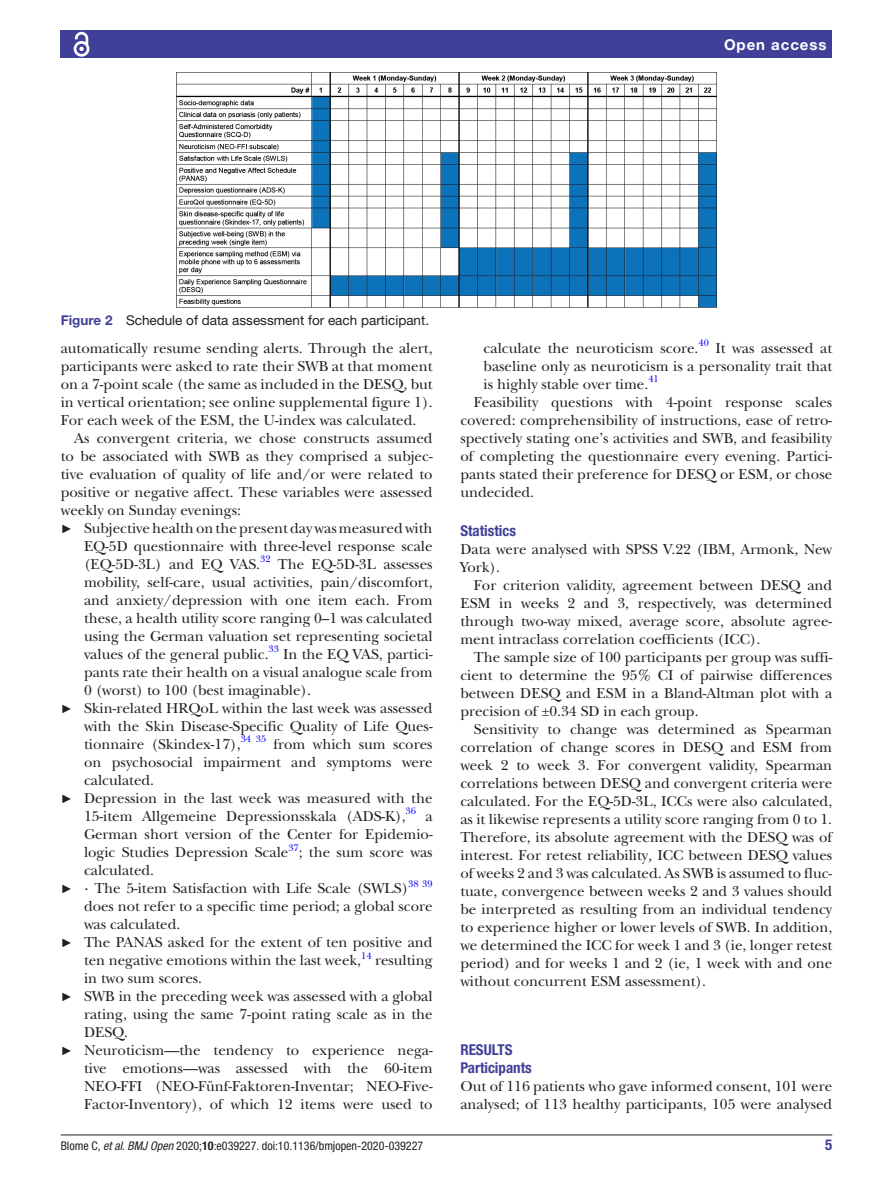
<style>
.page{position:relative;width:893px;height:1191px;background:#fff}
.page>*{position:absolute;margin:0;border:0;box-sizing:border-box;transform-origin:0 0}
.t1{font:15px/18px "New Baskerville";color:#231f20;text-align:justify}
.t2{font:700 condensed 15px/18px "Helvetica Neue LT Std";color:#414099}
.t3{font:700 15px "Helvetica Neue LT Std";letter-spacing:.065em;color:#fff}
.t4{font:13.5px "Helvetica Neue LT Std";color:#231f20}
.t5{font:condensed 12px "Helvetica Neue LT Std";color:#231f20}
.t6{font:9.9px "New Baskerville";color:#00f}
.s1{font-weight:700;color:#414099}
.s2{font-family:"Arial";font-size:12px}
.s3{font-style:italic}
.s4{font-weight:700}
</style>
<div class="page">
<hr style="left:61px;top:1134px;width:771px;height:1px;background:#231f20">
<div style="left:61px;top:31px;width:771px;height:27px;background:#414099"></div>
<svg style="left:73px;top:31px;width:17px;height:26px"></svg>
<img style="left:176px;top:73px;width:540px;height:234px">
<p class="t3" style="left:724px;top:35px;width:104px">Open access</p>
<p class="t4" style="left:61px;top:312px;width:370px"><span class="s1">Figure 2</span> Schedule of data assessment for each participant.</p>
<p class="t1" style="left:61px;top:339px;width:373px">automatically resume sending alerts. Through the alert, participants were asked to rate their SWB at that moment on a 7-point scale (the same as included in the DESQ, but in vertical orientation; see online supplemental figure 1).<br>For each week of the ESM, the U-index was calculated.</p>
<p class="t1" style="left:74px;top:429px;width:360px">As convergent criteria, we chose constructs assumed</p>
<p class="t1" style="left:61px;top:447px;width:373px">to be associated with SWB as they comprised a subjec-</p>
<p class="t1" style="left:61px;top:465px;width:373px">tive evaluation of quality of life and/or were related to</p>
<p class="t1" style="left:61px;top:483px;width:373px">positive or negative affect. These variables were assessed</p>
<p class="t1" style="left:61px;top:501px;width:182px">weekly on Sunday evenings:</p>
<p class="t1" style="left:61px;top:519px;width:373px"><span class="s2">►</span> Subjective health on the present day was measured with</p>
<p class="t1" style="left:84px;top:537px;width:350px">EQ-5D questionnaire with three-level response scale</p>
<p class="t1" style="left:84px;top:555px;width:178px">(EQ-5D-3L) and EQ VAS.</p>
<p class="t6" style="left:260px;top:553px;width:12px">32</p>
<p class="t1" style="left:84px;top:555px;width:350px;text-indent:194px">The EQ-5D-3L assesses mobility, self-care, usual activities, pain/discomfort, and anxiety/depression with one item each. From these, a health utility score ranging 0–1 was calculated using the German valuation set representing societal values of the general public.</p>
<p class="t6" style="left:269px;top:643px;width:12px">33</p>
<p class="t1" style="left:283px;top:645px;width:151px">In the EQ VAS, partici-</p>
<p class="t1" style="left:84px;top:663px;width:350px">pants rate their health on a visual analogue scale from</p>
<p class="t1" style="left:84px;top:681px;width:229px">0 (worst) to 100 (best imaginable).</p>
<p class="t1" style="left:61px;top:699px;width:373px"><span class="s2">►</span> Skin-related HRQoL within the last week was assessed</p>
<p class="t1" style="left:84px;top:717px;width:350px">with the Skin Disease-Specific Quality of Life Ques-</p>
<p class="t1" style="left:84px;top:735px;width:158px">tionnaire (Skindex-17),</p>
<p class="t6" style="left:241px;top:733px;width:27px">34 35</p>
<p class="t1" style="left:273px;top:735px;width:161px">from which sum scores</p>
<p class="t1" style="left:84px;top:753px;width:350px">on psychosocial impairment and symptoms were</p>
<p class="t1" style="left:84px;top:771px;width:72px">calculated.</p>
<p class="t1" style="left:61px;top:789px;width:373px"><span class="s2">►</span> Depression in the last week was measured with the</p>
<p class="t1" style="left:84px;top:807px;width:323px">15-item Allgemeine Depressionsskala (ADS-K),</p>
<p class="t6" style="left:406px;top:805px;width:12px">36</p>
<p class="t1" style="left:84px;top:807px;width:350px;text-indent:341px">a German short version of the Center for Epidemio&shy;logic Studies Depression Scale</p>
<p class="t6" style="left:288px;top:841px;width:12px">37</p>
<p class="t1" style="left:299px;top:843px;width:135px">; the sum score was</p>
<p class="t1" style="left:61px;top:861px;width:349px;text-indent:23px">calculated.<br><span class="s2">►</span> · The 5-item Satisfaction with Life Scale (SWLS)</p>
<p class="t6" style="left:408px;top:877px;width:26px">38 39</p>
<p class="t1" style="left:84px;top:897px;width:350px">does not refer to a specific time period; a global score</p>
<p class="t1" style="left:84px;top:915px;width:98px">was calculated.</p>
<p class="t1" style="left:61px;top:933px;width:373px"><span class="s2">►</span> The PANAS asked for the extent of ten positive and</p>
<p class="t1" style="left:84px;top:951px;width:279px">ten negative emotions within the last week,</p>
<p class="t6" style="left:361px;top:949px;width:12px">14</p>
<p class="t1" style="left:375px;top:951px;width:59px">resulting</p>
<p class="t1" style="left:84px;top:969px;width:120px">in two sum scores.</p>
<p class="t1" style="left:61px;top:987px;width:373px"><span class="s2">►</span> SWB in the preceding week was assessed with a global</p>
<p class="t1" style="left:84px;top:1005px;width:350px">rating, using the same 7-point rating scale as in the</p>
<p class="t1" style="left:84px;top:1023px;width:46px">DESQ.</p>
<p class="t1" style="left:61px;top:1041px;width:373px"><span class="s2">►</span> Neuroticism—the tendency to experience nega-</p>
<p class="t1" style="left:84px;top:1059px;width:350px">tive emotions—was assessed with the 60-item</p>
<p class="t1" style="left:84px;top:1077px;width:350px">NEO-FFI (NEO-Fünf-Faktoren-Inventar; NEO-Five-</p>
<p class="t1" style="left:84px;top:1095px;width:350px">Factor-Inventory), of which 12 items were used to</p>
<p class="t1" style="left:484px;top:339px;width:350px">calculate the neuroticism score.<sup>40</sup> It was assessed at baseline only as neuroticism is a personality trait that is highly stable over time.</p>
<p class="t6" style="left:648px;top:373px;width:12px">41</p>
<p class="t1" style="left:460px;top:393px;width:373px;text-indent:14px">Feasibility questions with 4-point response scales covered: comprehensibility of instructions, ease of retro&shy;spectively stating one’s activities and SWB, and feasibility of completing the questionnaire every evening. Partici&shy;pants stated their preference for DESQ or ESM, or chose undecided.</p>
<p class="t2" style="left:460px;top:521px;width:57px">Statistics</p>
<p class="t1" style="left:460px;top:540px;width:373px">Data were analysed with SPSS V.22 (IBM, Armonk, New<br>York).</p>
<p class="t1" style="left:460px;top:576px;width:373px;text-indent:14px">For criterion validity, agreement between DESQ and ESM in weeks 2 and 3, respectively, was determined through two-way mixed, average score, absolute agree&shy;ment intraclass correlation coefficients (ICC).</p>
<p class="t1" style="left:460px;top:648px;width:373px;text-indent:14px">The sample size of 100 participants per group was suffi&shy;cient to determine the 95% CI of pairwise differences between DESQ and ESM in a Bland-Altman plot with a precision of ±0.34 SD in each group.</p>
<p class="t1" style="left:460px;top:720px;width:373px;text-indent:14px">Sensitivity to change was determined as Spearman correlation of change scores in DESQ and ESM from week 2 to week 3. For convergent validity, Spearman correlations between DESQ and convergent criteria were calculated. For the EQ-5D-3L, ICCs were also calculated, as it likewise represents a utility score ranging from 0 to 1.<br>Therefore, its absolute agreement with the DESQ was of interest. For retest reliability<span class="s3">,</span> ICC between DESQ values of weeks 2 and 3 was calculated. As SWB is assumed to fluc&shy;tuate, convergence between weeks 2 and 3 values should be interpreted as resulting from an individual tendency to experience higher or lower levels of SWB. In addition, we determined the ICC for week 1 and 3 (ie, longer retest period) and for weeks 1 and 2 (ie, 1 week with and one without concurrent ESM assessment).</p>
<p class="t2" style="left:460px;top:1040px;width:73px">RESULTS<br>Participants</p>
<p class="t1" style="left:460px;top:1077px;width:373px">Out of 116 patients who gave informed consent, 101 were analysed; of 113 healthy participants, 105 were analysed</p>
<p class="t5" style="left:61px;top:1138px;width:364px">Blome C, <span class="s3">et al</span>. <span class="s3">BMJ Open</span> 2020;<span class="s4">10</span>:e039227. doi:10.1136/bmjopen-2020-039227</p>
<p class="t2" style="left:825px;top:1135px;width:9px">5</p>
</div>
